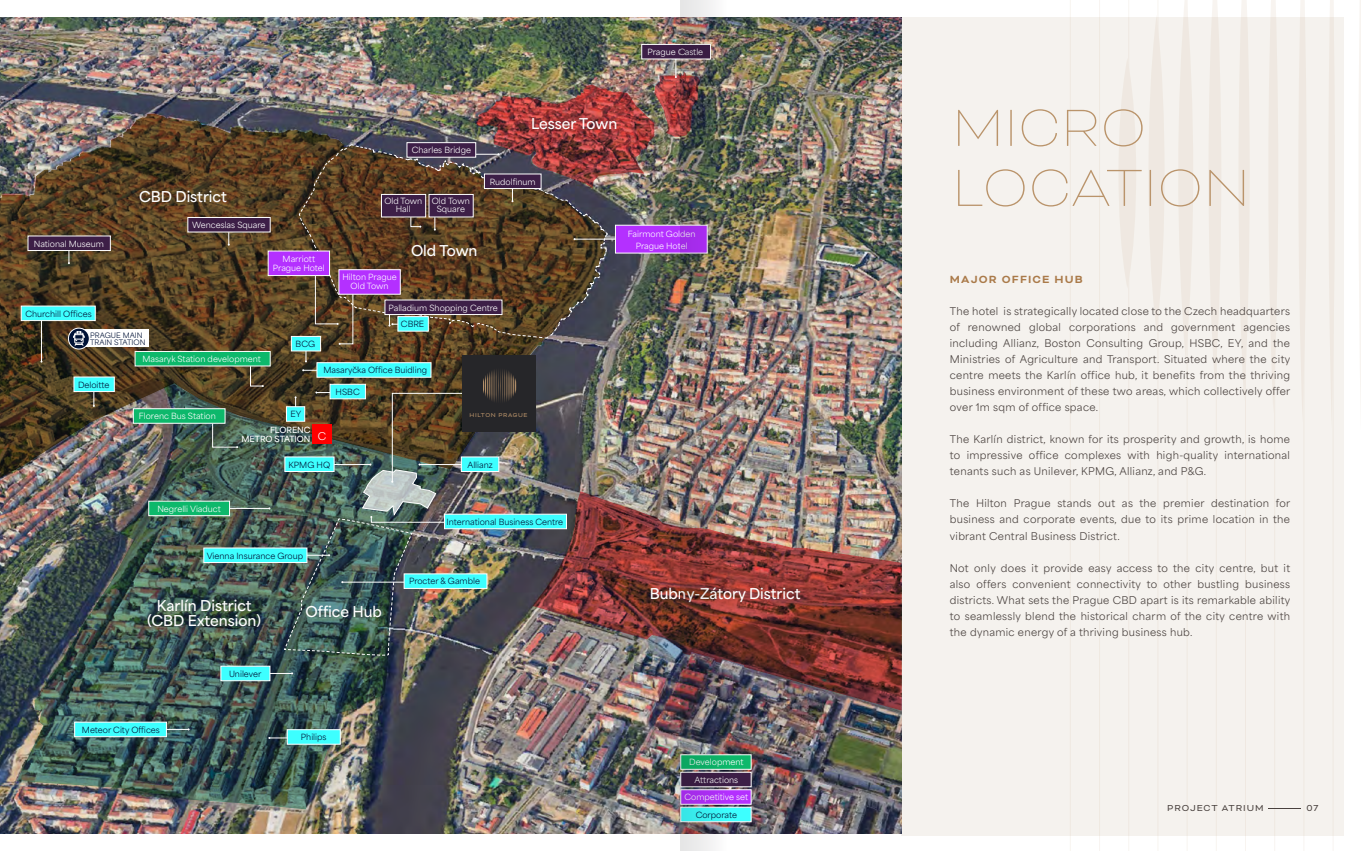
<style>
.page{position:relative;width:1361px;height:851px;background:#fff}
.page>*{position:absolute;margin:0;border:0;box-sizing:border-box;transform-origin:0 0}
.t1{font:100 60px/60px "Bicyclette";color:#ba946b}
.t2{font:600 14px/15px "Area Normal";color:#fff;text-align:center}
.t3{font:700 12px "Bicyclette";letter-spacing:.1em;color:#aa7a49}
.t4{font:10px/16px "Area Normal";letter-spacing:.03em;color:#49413e;text-align:justify}
.t5{font:10px "Bicyclette";letter-spacing:.1em;color:#49413e}
.t6{font:10px "Area Normal";color:#fff}
.t7{font:8px/8px "Area Normal";color:#fff;text-align:center}
.t8{font:8px "Area Normal";color:#001236}
.t9{font:600 8px/9px "Area Normal";color:#fff;text-align:right}
.t10{font:7px/7px "Area Normal";color:#001236}
.t11{font:6.5px "Bicyclette";letter-spacing:.1em;color:#ba946b}
</style>
<div class="page">
<div style="left:901px;top:17px;width:443px;height:818px;background:#f5f2ee"></div>
<hr style="left:1099px;top:0;width:1px;height:850px;background:#b9946c">
<hr style="left:1128px;top:0;width:1px;height:850px;background:#b9946c">
<hr style="left:1157px;top:0;width:1px;height:850px;background:#b9946c">
<hr style="left:1186px;top:0;width:1px;height:850px;background:#b9946c">
<hr style="left:1216px;top:0;width:1px;height:850px;background:#b9946c">
<hr style="left:1245px;top:0;width:1px;height:850px;background:#b9946c">
<hr style="left:1274px;top:0;width:1px;height:850px;background:#b9946c">
<hr style="left:1303px;top:0;width:1px;height:850px;background:#b9946c">
<hr style="left:1332px;top:0;width:1px;height:850px;background:#b9946c">
<hr style="left:1070px;top:0;width:1px;height:850px;background:#b9946c">
<svg style="left:1359px;top:0;width:2px;height:396px"></svg>
<svg style="left:1329px;top:0;width:6px;height:428px"></svg>
<svg style="left:1299px;top:0;width:7px;height:423px"></svg>
<svg style="left:1269px;top:0;width:9px;height:413px"></svg>
<svg style="left:1239px;top:0;width:10px;height:401px"></svg>
<svg style="left:1209px;top:0;width:12px;height:384px"></svg>
<svg style="left:1179px;top:0;width:14px;height:362px"></svg>
<div style="left:1148px;top:15px;width:16px;height:317px;background:linear-gradient(to bottom,#f0e9e3,#f0e9e3);border-radius:50%"></div>
<div style="left:1118px;top:58px;width:18px;height:230px;background:linear-gradient(to bottom,#f0e9e3,#f0eae3);border-radius:50%"></div>
<img style="left:0;top:17px;width:901px;height:816px">
<img style="left:0;top:112px;width:609px;height:376px">
<img style="left:14px;top:380px;width:439px;height:430px">
<img style="left:532px;top:491px;width:369px;height:219px">
<svg style="left:302px;top:369px;width:15px;height:2px"></svg>
<div style="left:641px;top:44px;width:70px;height:15px;background:#3d1f47;border:1px solid #fff"></div>
<div style="left:680px;top:771px;width:71px;height:15px;background:#3d1f47;border:1px solid #fff"></div>
<div style="left:680px;top:789px;width:71px;height:15px;background:#b430ff;border:1px solid #fff"></div>
<div style="left:680px;top:806px;width:71px;height:15px;background:#3dffff;border:1px solid #fff"></div>
<div style="left:680px;top:754px;width:71px;height:15px;background:#0db86b"></div>
<div style="left:188px;top:217px;width:82px;height:15px;background:#3d1f47;border:1px solid #fff"></div>
<div style="left:135px;top:351px;width:135px;height:15px;background:#0db86b;border:1px solid #fff"></div>
<div style="left:133px;top:408px;width:92px;height:15px;background:#0db86b;border:1px solid #fff"></div>
<div style="left:148px;top:501px;width:82px;height:15px;background:#0db86b;border:1px solid #fff"></div>
<div style="left:28px;top:236px;width:83px;height:15px;background:#3d1f47;border:1px solid #fff"></div>
<svg style="left:228px;top:232px;width:2px;height:14px"></svg>
<div style="left:461px;top:456px;width:38px;height:15px;background:#3dffff"></div>
<div style="left:317px;top:362px;width:114px;height:15px;background:#3dffff;border:1px solid #fff"></div>
<div style="left:21px;top:306px;width:74px;height:15px;background:#3dffff;border:1px solid #fff"></div>
<div style="left:74px;top:377px;width:41px;height:15px;background:#3dffff;border:1px solid #fff"></div>
<div style="left:291px;top:336px;width:30px;height:15px;background:#3dffff;border:1px solid #fff"></div>
<div style="left:330px;top:384px;width:36px;height:15px;background:#3dffff;border:1px solid #fff"></div>
<hr style="left:41px;top:320px;width:1px;height:41px;background:#fff">
<svg style="left:93px;top:392px;width:2px;height:15px"></svg>
<svg style="left:68px;top:251px;width:2px;height:13px"></svg>
<div style="left:444px;top:514px;width:123px;height:15px;background:#3dffff;border:1px solid #fff"></div>
<hr style="left:269px;top:737px;width:66px;height:1px;background:#fff">
<div style="left:404px;top:573px;width:83px;height:15px;background:#3dffff;border:1px solid #fff"></div>
<div style="left:287px;top:729px;width:53px;height:15px;background:#3dffff;border:1px solid #fff"></div>
<svg style="left:167px;top:728px;width:23px;height:2px"></svg>
<svg style="left:270px;top:672px;width:23px;height:2px"></svg>
<div style="left:204px;top:547px;width:103px;height:15px;background:#3dffff"></div>
<div style="left:74px;top:721px;width:93px;height:15px;background:#3dffff"></div>
<div style="left:221px;top:665px;width:49px;height:16px;background:#3dffff;border:1px solid #fff"></div>
<div style="left:268px;top:251px;width:62px;height:25px;background:#b430ff;border:1px solid #fff"></div>
<img style="left:299px;top:59px;width:381px;height:303px">
<svg style="left:250px;top:366px;width:14px;height:21px"></svg>
<svg style="left:212px;top:423px;width:26px;height:25px"></svg>
<hr style="left:230px;top:508px;width:39px;height:1px;background:#fff">
<div style="left:79px;top:330px;width:69px;height:17px;background:#fff"></div>
<svg style="left:68px;top:328px;width:21px;height:21px"></svg>
<div style="left:68px;top:327px;width:22px;height:22px;border:1px solid #fff;border-radius:50%"></div>
<svg style="left:73px;top:331px;width:12px;height:15px"></svg>
<img style="left:283px;top:391px;width:182px;height:265px">
<div style="left:462px;top:355px;width:74px;height:76px;background:#262629"></div>
<svg style="left:483px;top:370px;width:33px;height:32px"></svg>
<img style="left:680px;top:0;width:49px;height:850px">
<p class="t7" style="left:647px;top:47px;width:57px">Prague Castle</p>
<p class="t7" style="left:412px;top:145px;width:61px">Charles Bridge</p>
<h2 class="t2" style="left:531px;top:114px;width:88px">Lesser Town</h2>
<h2 class="t2" style="left:139px;top:187px;width:89px">CBD District</h2>
<p class="t7" style="left:34px;top:238px;width:72px">National Museum</p>
<p class="t8" style="left:25px;top:306px;width:68px">Churchill Offices</p>
<p class="t10" style="left:90px;top:331px;width:57px">PRAGUE MAIN<br>TRAIN STATION</p>
<p class="t7" style="left:192px;top:220px;width:75px">Wenceslas Square</p>
<p class="t8" style="left:78px;top:377px;width:33px">Deloitte</p>
<p class="t7" style="left:142px;top:354px;width:120px">Masaryk Station development</p>
<p class="t7" style="left:139px;top:411px;width:78px">Florenc Bus Station</p>
<p class="t7" style="left:273px;top:253px;width:53px;line-height:9px">Marriott<br>Prague Hotel</p>
<p class="t8" style="left:296px;top:337px;width:21px">BCG</p>
<p class="t7" style="left:384px;top:196px;width:39px">Old Town<br>Hall</p>
<p class="t7" style="left:432px;top:196px;width:39px">Old Town<br>Square</p>
<p class="t7" style="left:342px;top:272px;width:56px;line-height:9px">Hilton Prague<br>Old Town</p>
<h2 class="t2" style="left:411px;top:241px;width:68px">Old Town</h2>
<p class="t7" style="left:490px;top:176px;width:47px">Rudolfinum</p>
<p class="t7" style="left:388px;top:302px;width:111px">Palladium Shopping Centre</p>
<p class="t8" style="left:401px;top:317px;width:25px">CBRE</p>
<p class="t8" style="left:323px;top:363px;width:105px">Masaryčka Office Buidling</p>
<p class="t8" style="left:290px;top:407px;width:12px">EY</p>
<p class="t8" style="left:336px;top:384px;width:26px">HSBC</p>
<p class="t11" style="left:470px;top:411px;width:59px">HILTON PRAGUE</p>
<p class="t9" style="left:241px;top:425px;width:71px">FLORENC<br>METRO STATION</p>
<p class="t6" style="left:318px;top:427px;width:10px">C</p>
<p class="t8" style="left:289px;top:457px;width:43px">KPMG HQ</p>
<p class="t8" style="left:467px;top:457px;width:27px">Allianz</p>
<p class="t7" style="left:628px;top:227px;width:69px;line-height:12px">Fairmont Golden<br>Prague Hotel</p>
<p class="t7" style="left:157px;top:503px;width:65px">Negrelli Viaduct</p>
<p class="t8" style="left:207px;top:548px;width:98px">Vienna Insurance Group</p>
<h2 class="t2" style="left:147px;top:596px;width:115px">Karlín District (CBD Extension)</h2>
<h2 class="t2" style="left:305px;top:602px;width:78px">Office Hub</h2>
<p class="t8" style="left:446px;top:514px;width:118px">International Business Centre</p>
<p class="t8" style="left:409px;top:574px;width:72px">Procter &amp; Gamble</p>
<h2 class="t2" style="left:650px;top:584px;width:152px">Bubny-Zátory District</h2>
<p class="t8" style="left:229px;top:666px;width:34px">Unilever</p>
<p class="t8" style="left:82px;top:722px;width:79px">Meteor City Offices</p>
<p class="t8" style="left:301px;top:730px;width:27px">Philips</p>
<p class="t7" style="left:689px;top:757px;width:56px">Development</p>
<p class="t7" style="left:684px;top:770px;width:65px;line-height:17.5px">Attractions<br>Competitive set</p>
<p class="t8" style="left:696px;top:807px;width:43px">Corporate</p>
<h1 class="t1" style="left:952px;top:97px;width:300px">MICRO<br>LOCATION</h1>
<p class="t3" style="left:950px;top:272px;width:134px">MAJOR OFFICE HUB</p>
<p class="t4" style="left:950px;top:302px;width:342px">The hotel is strategically located close to the Czech headquarters of renowned global corporations and government agencies including Allianz, Boston Consulting Group, HSBC, EY, and the Ministries of Agriculture and Transport. Situated where the city centre meets the Karlín office hub, it benefits from the thriving business environment of these two areas, which collectively offer over 1m sqm of office space.</p>
<p class="t4" style="left:950px;top:430px;width:342px">The Karlín district, known for its prosperity and growth, is home to impressive office complexes with high-quality international tenants such as Unilever, KPMG, Allianz, and P&amp;G.</p>
<p class="t4" style="left:950px;top:494px;width:342px">The Hilton Prague stands out as the premier destination for business and corporate events, due to its prime location in the vibrant Central Business District.</p>
<p class="t4" style="left:950px;top:558px;width:342px">Not only does it provide easy access to the city centre, but it also offers convenient connectivity to other bustling business districts. What sets the Prague CBD apart is its remarkable ability to seamlessly blend the historical charm of the city centre with the dynamic energy of a thriving business hub.</p>
<p class="t5" style="left:1167px;top:802px;width:153px">PROJECT ATRIUM–07</p>
</div>
